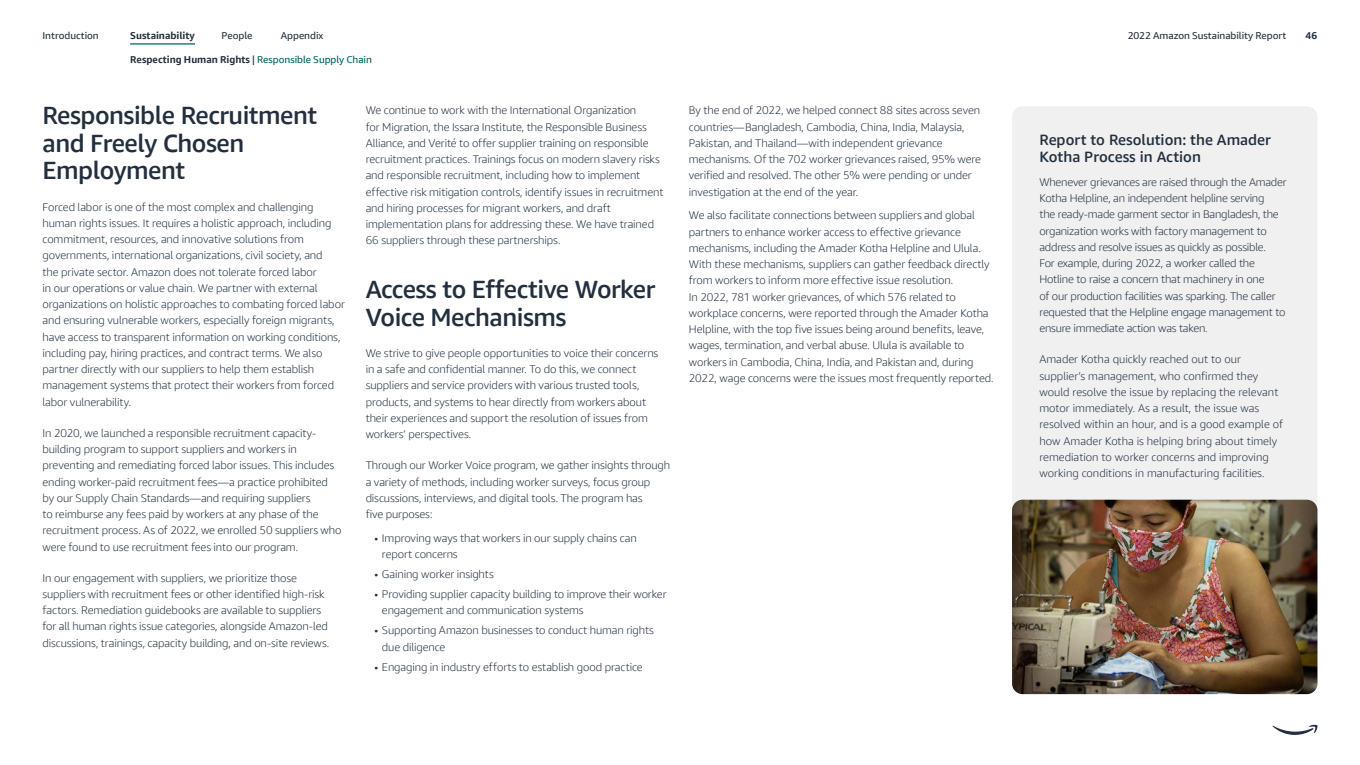
<style>
.page{position:relative;width:1360px;height:765px;background:#fff}
.page>*{position:absolute;margin:0;border:0;box-sizing:border-box;transform-origin:0 0}
.t1{font:500 25px/27.5px "Amazon Ember Display";letter-spacing:-.02em;color:#232f3e}
.t2{font:500 15px/17.5px "Amazon Ember Display";color:#232f3e}
.t3{font:300 11.25px/16.2px "Amazon Ember Display";letter-spacing:-.01em;color:#232f3e}
.t4{font:10px "Amazon Ember Display";color:#232f3e}
.t5{font:10px "Amazon Ember Display";letter-spacing:-.005em;color:#006161}
.t6{font:700 10px "Amazon Ember Display";color:#232f3e}
.s1{font-weight:700;color:#232f3e}
.s2{color:#232f3e}
</style>
<div class="page">
<div style="left:1012px;top:106px;width:305px;height:574px;background:#f0f0f0;border-radius:11px"></div>
<hr style="left:130px;top:43px;width:65px;height:2px;background:#006161">
<img style="left:1012px;top:500px;width:305px;height:194px">
<svg style="left:1272px;top:724px;width:46px;height:11px"></svg>
<p class="t4" style="left:43px;top:29px;width:58px">Introduction</p>
<p class="t6" style="left:130px;top:29px;width:66px">Sustainability</p>
<p class="t5" style="left:130px;top:53px;width:243px"><span class="s1">Respecting Human Rights</span> <span class="s2">|</span> Responsible Supply Chain</p>
<p class="t4" style="left:222px;top:29px;width:32px">People</p>
<p class="t4" style="left:281px;top:29px;width:44px">Appendix</p>
<h6 class="t1" style="left:43px;top:102px;width:276px">Responsible Recruitment and Freely Chosen<br>Employment</h6>
<p class="t3" style="left:43px;top:199px;width:304px">Forced labor is one of the most complex and challenging human rights issues. It requires a holistic approach, including commitment, resources, and innovative solutions from governments, international organizations, civil society, and<br>the private sector. Amazon does not tolerate forced labor<br>in our operations or value chain. We partner with external organizations on holistic approaches to combating forced labor and ensuring vulnerable workers, especially foreign migrants, have access to transparent information on working conditions, including pay, hiring practices, and contract terms. We also partner directly with our suppliers to help them establish management systems that protect their workers from forced labor vulnerability.</p>
<p class="t3" style="left:43px;top:425px;width:301px">In 2020, we launched a responsible recruitment capacity&shy;building program to support suppliers and workers in preventing and remediating forced labor issues. This includes ending worker-paid recruitment fees—a practice prohibited by our Supply Chain Standards—and requiring suppliers<br>to reimburse any fees paid by workers at any phase of the recruitment process. As of 2022, we enrolled 50 suppliers who were found to use recruitment fees into our program.</p>
<p class="t3" style="left:43px;top:570px;width:288px">In our engagement with suppliers, we prioritize those suppliers with recruitment fees or other identified high-risk factors. Remediation guidebooks are available to suppliers for all human rights issue categories, alongside Amazon-led discussions, trainings, capacity building, and on-site reviews.</p>
<p class="t3" style="left:366px;top:102px;width:299px">We continue to work with the International Organization<br>for Migration, the Issara Institute, the Responsible Business Alliance, and Verité to offer supplier training on responsible recruitment practices. Trainings focus on modern slavery risks and responsible recruitment, including how to implement effective risk mitigation controls, identify issues in recruitment and hiring processes for migrant workers, and draft implementation plans for addressing these. We have trained 66 suppliers through these partnerships.</p>
<h6 class="t1" style="left:366px;top:276px;width:291px">Access to Effective Worker<br>Voice Mechanisms</h6>
<p class="t3" style="left:366px;top:345px;width:294px">We strive to give people opportunities to voice their concerns in a safe and confidential manner. To do this, we connect suppliers and service providers with various trusted tools, products, and systems to hear directly from workers about their experiences and support the resolution of issues from workers’ perspectives.</p>
<p class="t3" style="left:366px;top:457px;width:306px">Through our Worker Voice program, we gather insights through a variety of methods, including worker surveys, focus group discussions, interviews, and digital tools. The program has<br>five purposes:</p>
<p class="t3" style="left:382px;top:530px;width:256px;text-indent:-8px">• Improving ways that workers in our supply chains can report concerns</p>
<p class="t3" style="left:374px;top:566px;width:121px">• Gaining worker insights</p>
<p class="t3" style="left:382px;top:586px;width:286px;text-indent:-8px">• Providing supplier capacity building to improve their worker engagement and communication systems</p>
<p class="t3" style="left:382px;top:622px;width:274px;text-indent:-8px">• Supporting Amazon businesses to conduct human rights due diligence</p>
<p class="t3" style="left:374px;top:659px;width:270px">• Engaging in industry efforts to establish good practice</p>
<p class="t3" style="left:689px;top:102px;width:294px">By the end of 2022, we helped connect 88 sites across seven countries—Bangladesh, Cambodia, China, India, Malaysia, Pakistan, and Thailand—with independent grievance mechanisms. Of the 702 worker grievances raised, 95% were verified and resolved. The other 5% were pending or under investigation at the end of the year.</p>
<p class="t3" style="left:689px;top:207px;width:306px">We also facilitate connections between suppliers and global partners to enhance worker access to effective grievance mechanisms, including the Amader Kotha Helpline and Ulula.<br>With these mechanisms, suppliers can gather feedback directly from workers to inform more effective issue resolution.<br>In 2022, 781 worker grievances, of which 576 related to workplace concerns, were reported through the Amader Kotha Helpline, with the top five issues being around benefits, leave, wages, termination, and verbal abuse. Ulula is available to workers in Cambodia, China, India, and Pakistan and, during 2022, wage concerns were the issues most frequently reported.</p>
<p class="t4" style="left:1128px;top:29px;width:160px">2022 Amazon Sustainability Report</p>
<p class="t6" style="left:1305px;top:29px;width:13px">46</p>
<p class="t2" style="left:1039px;top:131px;width:233px">Report to Resolution: the Amader<br>Kotha Process in Action</p>
<p class="t3" style="left:1039px;top:174px;width:249px">Whenever grievances are raised through the Amader Kotha Helpline, an independent helpline serving<br>the ready-made garment sector in Bangladesh, the organization works with factory management to address and resolve issues as quickly as possible.<br>For example, during 2022, a worker called the Hotline to raise a concern that machinery in one<br>of our production facilities was sparking. The caller requested that the Helpline engage management to ensure immediate action was taken.</p>
<p class="t3" style="left:1039px;top:351px;width:245px">Amader Kotha quickly reached out to our supplier’s management, who confirmed they would resolve the issue by replacing the relevant motor immediately. As a result, the issue was resolved within an hour, and is a good example of how Amader Kotha is helping bring about timely remediation to worker concerns and improving working conditions in manufacturing facilities.</p>
</div>
